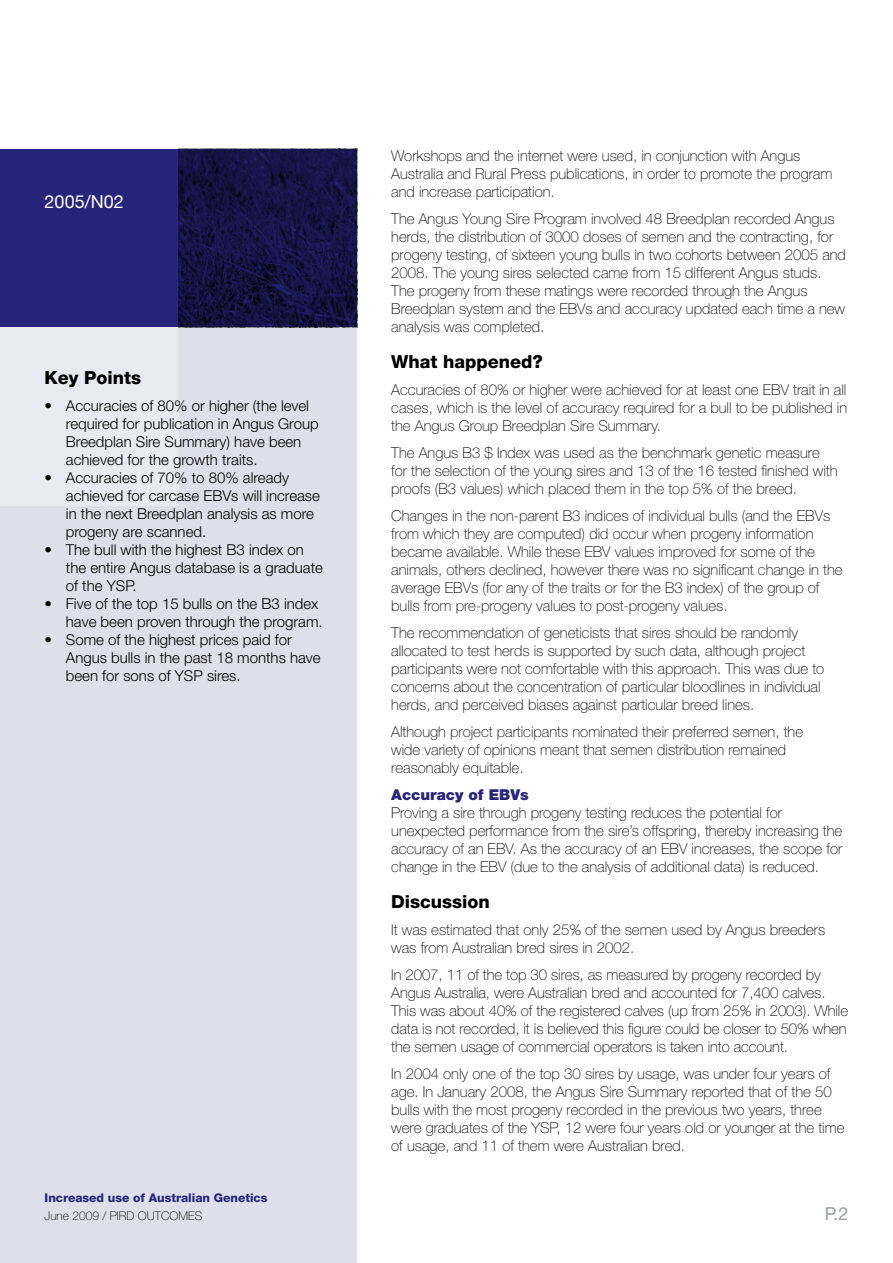
<style>
.page{position:relative;width:893px;height:1263px;background:#fff}
.page>*{position:absolute;margin:0;border:0;box-sizing:border-box;transform-origin:0 0}
.t1{font:800 18px "Helvetica Neue";color:#000}
.t2{font:18px "Helvetica Neue";color:#fff}
.t3{font:18px "Helvetica Neue";color:#9c9e9f}
.t4{font:100 15px/18px "Helvetica Neue";color:#000}
.t5{font:300 15px/18px "Helvetica Neue";color:#000}
.t6{font:900 15px "Helvetica Neue";color:#27257a}
.t7{font:800 12px "Helvetica Neue";color:#27257a}
.t8{font:100 12px "Helvetica Neue";color:#000}
</style>
<div class="page">
<div style="left:0;top:327px;width:357px;height:936px;background:#dfdeeb"></div>
<div style="left:0;top:149px;width:179px;height:178px;background:#27257a"></div>
<div style="left:0;top:327px;width:179px;height:179px;background:#e9e9f2"></div>
<img style="left:179px;top:149px;width:178px;height:178px">
<p class="t2" style="left:45px;top:191px;width:81px">2005/N02</p>
<p class="t1" style="left:45px;top:367px;width:98px">Key Points</p>
<p class="t5" style="left:66px;top:396px;width:254px;text-indent:-21px">• Accuracies of 80% or higher (the level required for publication in Angus Group Breedplan Sire Summary) have been achieved for the growth traits.</p>
<p class="t5" style="left:66px;top:468px;width:256px;text-indent:-21px">• Accuracies of 70% to 80% already achieved for carcase EBVs will increase in the next Breedplan analysis as more progeny are scanned.</p>
<p class="t5" style="left:66px;top:540px;width:259px;text-indent:-21px">• The bull with the highest B3 index on the entire Angus database is a graduate of the YSP.</p>
<p class="t5" style="left:45px;top:594px;width:280px;text-align:right">• Five of the top 15 bulls on the B3 index have been proven through the program.</p>
<p class="t5" style="left:66px;top:630px;width:256px;text-indent:-21px">• Some of the highest prices paid for<br>Angus bulls in the past 18 months have been for sons of YSP sires.</p>
<p class="t7" style="left:45px;top:1191px;width:224px">Increased use of Australian Genetics</p>
<p class="t8" style="left:45px;top:1209px;width:159px">June 2009 / PIRD OUTCOMES</p>
<p class="t4" style="left:391px;top:146px;width:443px">Workshops and the internet were used, in conjunction with Angus<br>Australia and Rural Press publications, in order to promote the program and increase participation.</p>
<p class="t4" style="left:391px;top:209px;width:456px">The Angus Young Sire Program involved 48 Breedplan recorded Angus herds, the distribution of 3000 doses of semen and the contracting, for progeny testing, of sixteen young bulls in two cohorts between 2005 and 2008. The young sires selected came from 15 different Angus studs.<br>The progeny from these matings were recorded through the Angus Breedplan system and the EBVs and accuracy updated each time a new analysis was completed.</p>
<p class="t1" style="left:391px;top:351px;width:153px">What happened?</p>
<p class="t4" style="left:391px;top:380px;width:457px;text-align:justify">Accuracies of 80% or higher were achieved for at least one EBV trait in all cases, which is the level of accuracy required for a bull to be published in the Angus Group Breedplan Sire Summary.</p>
<p class="t4" style="left:391px;top:443px;width:448px">The Angus B3 $ Index was used as the benchmark genetic measure for the selection of the young sires and 13 of the 16 tested finished with proofs (B3 values) which placed them in the top 5% of the breed.</p>
<p class="t4" style="left:391px;top:506px;width:453px">Changes in the non-parent B3 indices of individual bulls (and the EBVs from which they are computed) did occur when progeny information became available. While these EBV values improved for some of the animals, others declined, however there was no significant change in the average EBVs (for any of the traits or for the B3 index) of the group of bulls from pre-progeny values to post-progeny values.</p>
<p class="t4" style="left:391px;top:623px;width:435px">The recommendation of geneticists that sires should be randomly allocated to test herds is supported by such data, although project participants were not comfortable with this approach. This was due to concerns about the concentration of particular bloodlines in individual herds, and perceived biases against particular breed lines.</p>
<p class="t4" style="left:391px;top:722px;width:413px">Although project participants nominated their preferred semen, the wide variety of opinions meant that semen distribution remained reasonably equitable.</p>
<p class="t6" style="left:391px;top:785px;width:139px">Accuracy of EBVs</p>
<p class="t4" style="left:391px;top:803px;width:453px">Proving a sire through progeny testing reduces the potential for unexpected performance from the sire’s offspring, thereby increasing the accuracy of an EBV. As the accuracy of an EBV increases, the scope for change in the EBV (due to the analysis of additional data) is reduced.</p>
<p class="t1" style="left:391px;top:891px;width:100px">Discussion</p>
<p class="t4" style="left:391px;top:920px;width:436px">It was estimated that only 25% of the semen used by Angus breeders was from Australian bred sires in 2002.</p>
<p class="t4" style="left:391px;top:965px;width:458px">In 2007, 11 of the top 30 sires, as measured by progeny recorded by Angus Australia, were Australian bred and accounted for 7,400 calves.<br>This was about 40% of the registered calves (up from 25% in 2003). While data is not recorded, it is believed this figure could be closer to 50% when the semen usage of commercial operators is taken into account.</p>
<p class="t4" style="left:391px;top:1064px;width:455px">In 2004 only one of the top 30 sires by usage, was under four years of age. In January 2008, the Angus Sire Summary reported that of the 50 bulls with the most progeny recorded in the previous two years, three were graduates of the YSP, 12 were four years old or younger at the time of usage, and 11 of them were Australian bred.</p>
<p class="t3" style="left:825px;top:1203px;width:25px">p.2</p>
</div>
